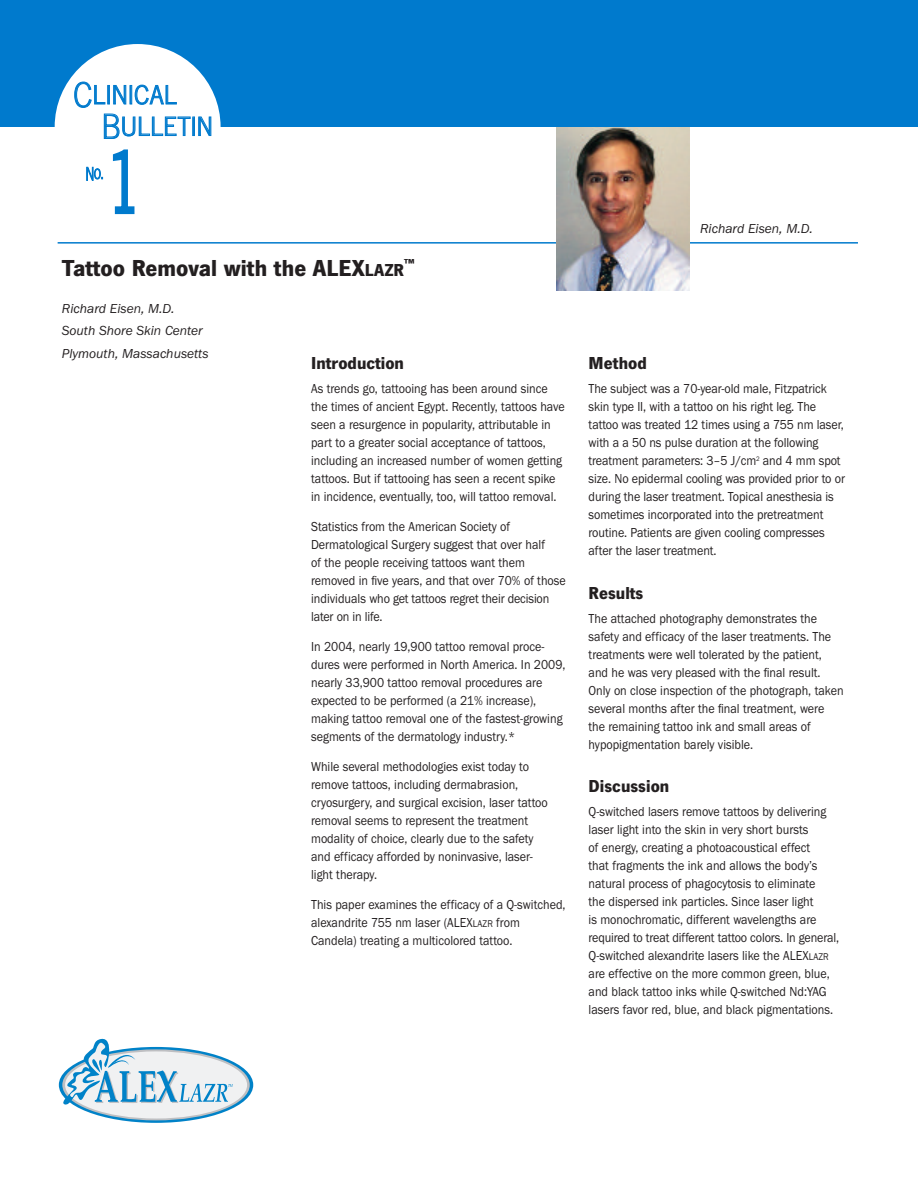
<style>
.page{position:relative;width:918px;height:1188px;background:#fff}
.page>*{position:absolute;margin:0;border:0;box-sizing:border-box;transform-origin:0 0}
.t1{font:100.5px "News Got DCD Ligh";color:#007acd;scale:.8 1}
.t2{font:32.25px/31.5px "News Got DCD Ligh";letter-spacing:-.005em;color:#007acd}
.t3{font:700 24px "News Got T";color:#231f20}
.t4{font:700 18px "News Got T";color:#231f20}
.t5{font:17.25px "News Got DCD Ligh";color:#007acd;scale:.8 1}
.t6{font:13.5px/18px "Franklin Got T";color:#231f20;scale:.9 1}
.t7{font:italic 13.5px/22.5px "Franklin Got T";color:#231f20}
.s1{font-size:18px}
.s2{font-size:10.2px}
</style>
<div class="page">
<hr style="left:58px;top:242px;width:800px;height:2px;background:#007acd">
<img style="left:557px;top:127px;width:133px;height:164px">
<div style="left:0;top:0;width:918px;height:127px;background:#007acd"></div>
<svg style="left:59px;top:1047px;width:194px;height:76px"></svg>
<svg style="left:62px;top:1049px;width:188px;height:71px"></svg>
<div style="left:65px;top:1051px;width:182px;height:68px;background:#f0f1f2;border-radius:50%"></div>
<svg style="left:59px;top:1038px;width:174px;height:68px"></svg>
<div style="left:55px;top:44px;width:166px;height:166px;background:#fff;border-radius:50%"></div>
<h2 class="t2" style="left:102px;top:78px;width:113px;text-indent:-29px">Clinical<br>Bulletin</h2>
<p class="t5" style="left:86px;top:163px;width:24px">No.</p>
<h1 class="t1" style="left:111px;top:121px;width:32px">1</h1>
<h3 class="t3" style="left:62px;top:253px;width:354px">Tattoo Removal with the ALEX<span class="s1">LAZR</span><sup>™</sup></h3>
<p class="t7" style="left:62px;top:297px;width:148px">Richard Eisen, M.D.<br>South Shore Skin Center<br>Plymouth, Massachusetts</p>
<h3 class="t4" style="left:311px;top:353px;width:94px">Introduction</h3>
<p class="t6" style="left:311px;top:380px;width:283px">As trends go, tattooing has been around since the times of ancient Egypt. Recently, tattoos have seen a resurgence in popularity, attributable in part to a greater social acceptance of tattoos, including an increased number of women getting tattoos. But if tattooing has seen a recent spike in incidence, eventually, too, will tattoo removal.</p>
<p class="t6" style="left:311px;top:518px;width:285px">Statistics from the American Society of Dermatological Surgery suggest that over half<br>of the people receiving tattoos want them removed in five years, and that over 70% of those individuals who get tattoos regret their decision later on in life.</p>
<p class="t6" style="left:311px;top:638px;width:284px">In 2004, nearly 19,900 tattoo removal proce&shy;dures were performed in North America. In 2009, nearly 33,900 tattoo removal procedures are expected to be performed (a 21% increase), making tattoo removal one of the fastest-growing segments of the dermatology industry.*</p>
<p class="t6" style="left:311px;top:758px;width:265px">While several methodologies exist today to remove tattoos, including dermabrasion, cryosurgery, and surgical excision, laser tattoo removal seems to represent the treatment modality of choice, clearly due to the safety and efficacy afforded by noninvasive, laser&shy;light therapy.</p>
<p class="t6" style="left:311px;top:896px;width:284px">This paper examines the efficacy of a Q-switched, alexandrite 755 nm laser (ALEX<span class="s2">LAZR</span> from<br>Candela) treating a multicolored tattoo.</p>
<p class="t7" style="left:700px;top:217px;width:114px">Richard Eisen, M.D.</p>
<h3 class="t4" style="left:589px;top:353px;width:60px">Method</h3>
<p class="t6" style="left:589px;top:380px;width:286px">The subject was a 70-year-old male, Fitzpatrick skin type II, with a tattoo on his right leg. The tattoo was treated 12 times using a 755 nm laser, with a a 50 ns pulse duration at the following treatment parameters: 3–5 J/cm<sup>2</sup> and 4 mm spot size. No epidermal cooling was provided prior to or during the laser treatment. Topical anesthesia is sometimes incorporated into the pretreatment routine. Patients are given cooling compresses after the laser treatment.</p>
<h3 class="t4" style="left:589px;top:582px;width:56px">Results</h3>
<p class="t6" style="left:589px;top:609px;width:285px">The attached photography demonstrates the safety and efficacy of the laser treatments. The treatments were well tolerated by the patient, and he was very pleased with the final result.<br>Only on close inspection of the photograph, taken several months after the final treatment, were the remaining tattoo ink and small areas of hypopigmentation barely visible.</p>
<h3 class="t4" style="left:589px;top:776px;width:82px">Discussion</h3>
<p class="t6" style="left:589px;top:803px;width:280px">Q-switched lasers remove tattoos by delivering laser light into the skin in very short bursts<br>of energy, creating a photoacoustical effect<br>that fragments the ink and allows the body’s natural process of phagocytosis to eliminate<br>the dispersed ink particles. Since laser light<br>is monochromatic, different wavelengths are required to treat different tattoo colors. In general, Q-switched alexandrite lasers like the ALEX<span class="s2">LAZR </span>are effective on the more common green, blue, and black tattoo inks while Q-switched Nd:YAG lasers favor red, blue, and black pigmentations.</p>
</div>
